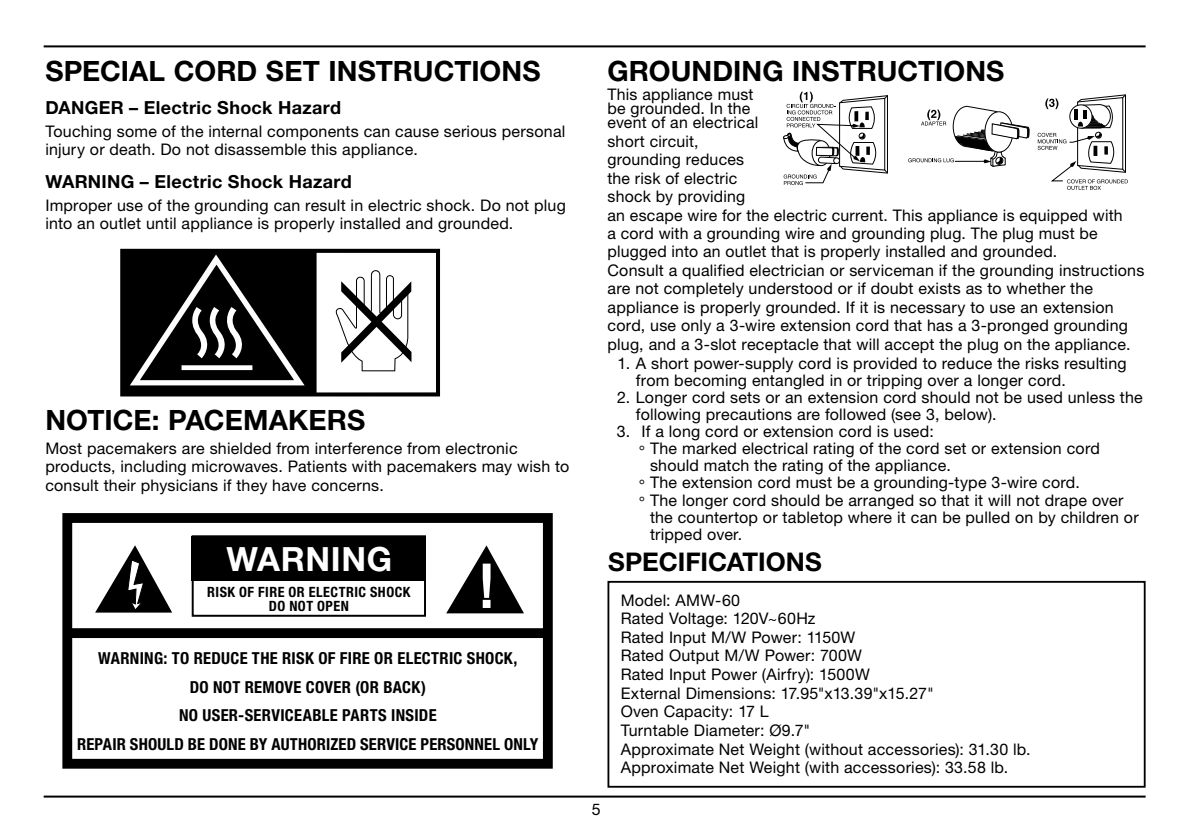
<style>
.page{position:relative;width:1191px;height:840px;background:#fff}
.page>*{position:absolute;margin:0;border:0;box-sizing:border-box;transform-origin:0 0}
.t1{font:700 33.4px "Helvetica Neue LT Std";letter-spacing:.015em;color:#fff}
.t2{font:700 28px "Helvetica Neue LT Std";color:#000}
.t3{font:700 25.8px "Helvetica Neue LT Std";color:#000}
.t4{font:700 18px "Helvetica Neue LT Std";letter-spacing:.02em;color:#000}
.t5{font:700 condensed 16.6px/28.4px "Helvetica Neue LT Std";letter-spacing:.015em;color:#000;text-align:center}
.t6{font:16px/18.4px "Helvetica Neue LT Std";letter-spacing:.015em;color:#000}
.t7{font:700 condensed 14.2px/13.8px "Helvetica Neue LT Std";letter-spacing:.035em;color:#000;text-align:center}
</style>
<div class="page">
<hr style="left:44px;top:45px;width:1101px;height:2px;background:#000">
<hr style="left:44px;top:795px;width:1101px;height:2px;background:#000">
<svg style="left:1037px;top:94px;width:90px;height:96px"></svg>
<svg style="left:783px;top:92px;width:105px;height:93px"></svg>
<svg style="left:908px;top:105px;width:121px;height:62px"></svg>
<div style="left:607px;top:580px;width:538px;height:207px;border:2px solid #000"></div>
<div style="left:62px;top:513px;width:491px;height:255px;border:10px solid #000"></div>
<div style="left:66px;top:628px;width:482px;height:9px;background:#000"></div>
<div style="left:192px;top:535px;width:234px;height:81px;border:2px solid #000"></div>
<div style="left:192px;top:536px;width:234px;height:44px;background:#000"></div>
<svg style="left:95px;top:545px;width:77px;height:67px"></svg>
<svg style="left:446px;top:545px;width:78px;height:68px"></svg>
<svg style="left:120px;top:249px;width:320px;height:147px"></svg>
<svg style="left:130px;top:254px;width:175px;height:131px"></svg>
<svg style="left:335px;top:270px;width:76px;height:101px"></svg>
<h2 class="t2" style="left:45px;top:54px;width:497px">SPECIAL CORD SET INSTRUCTIONS</h2>
<p class="t4" style="left:45px;top:96px;width:297px">DANGER – Electric Shock Hazard</p>
<p class="t6" style="left:45px;top:122px;width:521px">Touching some of the internal components can cause serious personal injury or death. Do not disassemble this appliance.</p>
<p class="t4" style="left:45px;top:170px;width:308px">WARNING – Electric Shock Hazard</p>
<p class="t6" style="left:45px;top:196px;width:522px">Improper use of the grounding can result in electric shock. Do not plug into an outlet until appliance is properly installed and grounded.</p>
<h2 class="t2" style="left:45px;top:402px;width:321px">NOTICE: PACEMAKERS</h2>
<p class="t6" style="left:45px;top:438px;width:525px">Most pacemakers are shielded from interference from electronic products, including microwaves. Patients with pacemakers may wish to consult their physicians if they have concerns.</p>
<h1 class="t1" style="left:226px;top:537px;width:167px">WARNING</h1>
<p class="t7" style="left:207px;top:584px;width:204px">RISK OF FIRE OR ELECTRIC SHOCK<br>DO NOT OPEN</p>
<p class="t5" style="left:77px;top:643px;width:463px">WARNING: TO REDUCE THE RISK OF FIRE OR ELECTRIC SHOCK,<br>DO NOT REMOVE COVER (OR BACK)<br>NO USER-SERVICEABLE PARTS INSIDE<br>REPAIR SHOULD BE DONE BY AUTHORIZED SERVICE PERSONNEL ONLY</p>
<h2 class="t2" style="left:607px;top:54px;width:398px">GROUNDING INSTRUCTIONS</h2>
<p class="t6" style="left:607px;top:87px;width:152px;line-height:14px">This appliance must be grounded. In the event of an electrical</p>
<p class="t6" style="left:607px;top:132px;width:538px">short circuit,<br>grounding reduces<br>the risk of electric<br>shock by providing<br>an escape wire for the electric current. This appliance is equipped with<br>a cord with a grounding wire and grounding plug. The plug must be plugged into an outlet that is properly installed and grounded.<br>Consult a qualified electrician or serviceman if the grounding instructions are not completely understood or if doubt exists as to whether the appliance is properly grounded. If it is necessary to use an extension cord, use only a 3-wire extension cord that has a 3-pronged grounding plug, and a 3-slot receptacle that will accept the plug on the appliance.</p>
<p class="t6" style="left:636px;top:355px;width:492px;line-height:17px;text-indent:-18px">1. A short power-supply cord is provided to reduce the risks resulting from becoming entangled in or tripping over a longer cord.</p>
<p class="t6" style="left:636px;top:389px;width:508px;line-height:17px;text-indent:-19px">2. Longer cord sets or an extension cord should not be used unless the following precautions are followed (see 3, below).</p>
<p class="t6" style="left:616px;top:422px;width:318px">3. If a long cord or extension cord is used:</p>
<p class="t6" style="left:638px;top:439px;width:463px">° The marked electrical rating of the cord set or extension cord</p>
<p class="t6" style="left:650px;top:456px;width:302px">should match the rating of the appliance.</p>
<p class="t6" style="left:638px;top:473px;width:443px">° The extension cord must be a grounding-type 3-wire cord.</p>
<p class="t6" style="left:638px;top:490px;width:486px">° The longer cord should be arranged so that it will not drape over</p>
<p class="t6" style="left:650px;top:507px;width:490px">the countertop or tabletop where it can be pulled on by children or</p>
<p class="t6" style="left:650px;top:524px;width:94px">tripped over.</p>
<h3 class="t3" style="left:608px;top:545px;width:215px">SPECIFICATIONS</h3>
<p class="t6" style="left:620px;top:590px;width:411px">Model: AMW-60<br>Rated Voltage: 120V~60Hz<br>Rated Input M/W Power: 1150W<br>Rated Output M/W Power: 700W<br>Rated Input Power (Airfry): 1500W<br>External Dimensions: 17.95"x13.39"x15.27"<br>Oven Capacity: 17 L<br>Turntable Diameter: Ø9.7"<br>Approximate Net Weight (without accessories): 31.30 lb.<br>Approximate Net Weight (with accessories): 33.58 lb.</p>
<p class="t6" style="left:592px;top:799px;width:10px">5</p>
</div>
